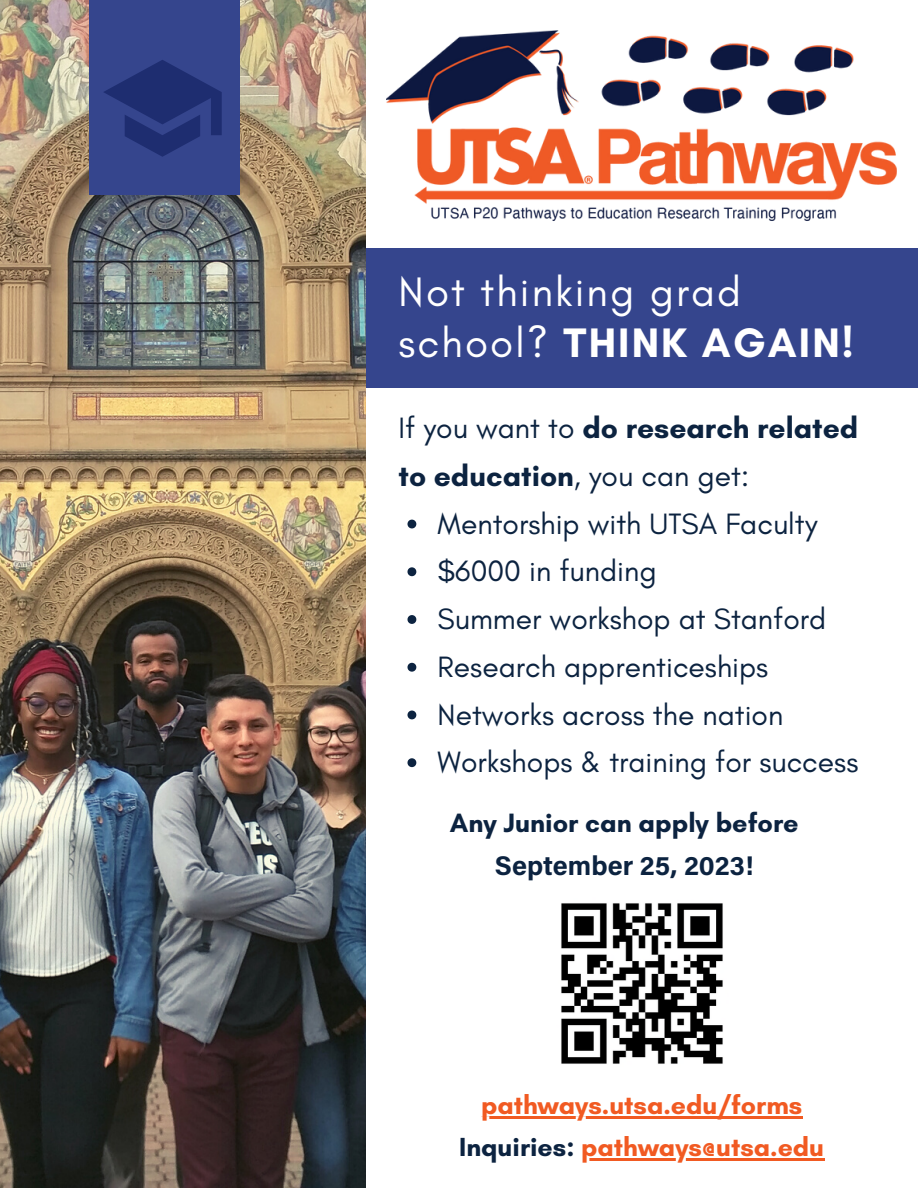
<style>
.page{position:relative;width:918px;height:1188px;background:#fff}
.page>*{position:absolute;margin:0;border:0;box-sizing:border-box;transform-origin:0 0}
.t1{font:42px/51.3px "Glacial Indifference";letter-spacing:.05em;color:#fff}
.t2{font:30px/47.7px "Glacial Indifference";color:#0c2340}
.t3{font:700 30px/47.7px "Glacial Indifference";color:#0c2340}
.t4{font:700 27px "Glacial Indifference";color:#0c2340}
.t5{font:700 27px "Acumin Pro";color:#0c2340}
.t6{font:700 26.7px/41.5px "Glacial Indifference";color:#f15a22;text-align:center}
.s1{font-weight:700}
.s2{font-weight:400}
.s3{color:#0c2340}
</style>
<div class="page">
<div style="left:0;top:249px;width:918px;height:139px;background:#35458d"></div>
<img style="left:0;top:0;width:366px;height:1188px">
<div style="left:89px;top:0;width:150px;height:195px;background:#35458d"></div>
<svg style="left:104px;top:60px;width:118px;height:97px"></svg>
<img style="left:386px;top:30px;width:511px;height:191px">
<img style="left:561px;top:903px;width:162px;height:161px">
<svg style="left:408px;top:520px;width:8px;height:8px"></svg>
<svg style="left:408px;top:567px;width:8px;height:9px"></svg>
<svg style="left:408px;top:615px;width:8px;height:9px"></svg>
<svg style="left:408px;top:663px;width:8px;height:9px"></svg>
<svg style="left:408px;top:711px;width:8px;height:8px"></svg>
<svg style="left:408px;top:758px;width:8px;height:9px"></svg>
<hr style="left:481px;top:1117px;width:321px;height:2px;background:#f15a22">
<hr style="left:581px;top:1158px;width:243px;height:3px;background:#f15a22">
<h1 class="t1" style="left:399px;top:266px;width:457px">Not thinking grad school? <span class="s1">THINK AGAIN!</span></h1>
<p class="t3" style="left:399px;top:404px;width:461px"><span class="s2">If you want to</span> do research related to education<span class="s2">, you can get:</span></p>
<p class="t2" style="left:438px;top:499px;width:422px">Mentorship with UTSA Faculty $6000 in funding<br>Summer workshop at Stanford<br>Research apprenticeships<br>Networks across the nation<br>Workshops &amp; training for success</p>
<p class="t4" style="left:450px;top:807px;width:350px">Any Junior can apply before</p>
<p class="t5" style="left:495px;top:846px;width:260px">September 25, 2023!</p>
<p class="t6" style="left:459px;top:1084px;width:367px">pathways.utsa.edu/forms<br><span class="s3">Inquiries:</span> pathways@utsa.edu</p>
</div>
